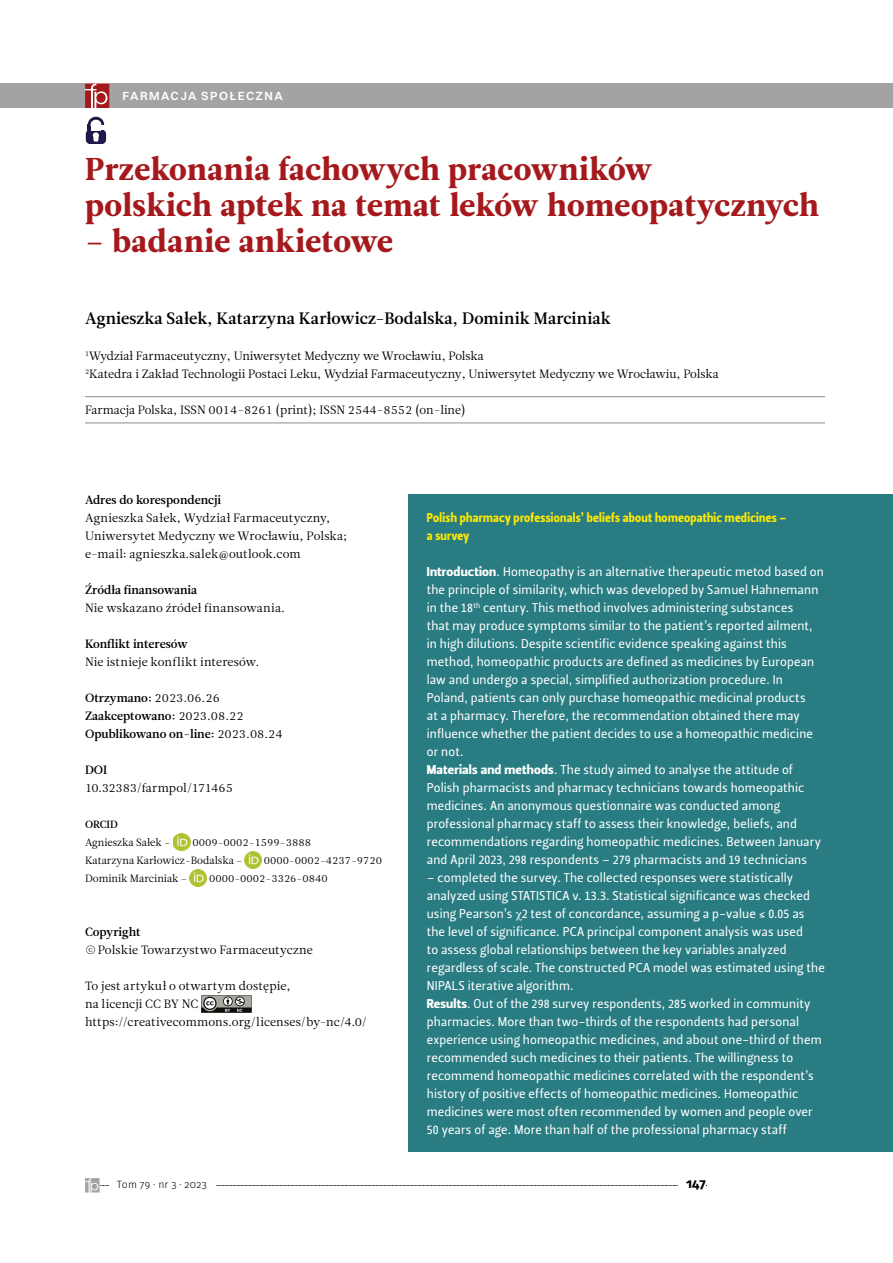
<style>
.page{position:relative;width:893px;height:1263px;background:#fff}
.page>*{position:absolute;margin:0;border:0;box-sizing:border-box;transform-origin:0 0}
.t1{font:31.5px/36px "Leitura News Roman 4";letter-spacing:.015em;color:#a5191c}
.t2{font:16.5px "Leitura News Roman 3";letter-spacing:.005em;color:#000}
.t3{font:700 13.5px "Fira Sans";color:#000}
.t4{font:12.75px/18px "Leitura Sans Grot 2";letter-spacing:.01em;color:#fff}
.t5{font:12.75px/18px "Leitura Sans Grot 4";letter-spacing:.025em;color:#ffea00;scale:.9 1}
.t6{font:12px/18px "Leitura News Roman 1";color:#000}
.t7{font:12px/18px "Leitura News Roman 3";color:#000}
.t8{font:12px "Leitura News Roman 1";letter-spacing:.02em;color:#000}
.t9{font:600 12px "Switzer";letter-spacing:.12em;color:#fff}
.t10{font:10.5px/18px "Leitura News Roman 1";color:#000}
.t11{font:300 10.5px "Fira Sans";letter-spacing:.025em;color:#000}
.t12{font:10.5px "Leitura News Roman 3";letter-spacing:-.01em;color:#000}
.s1{font-family:"Leitura News Roman 1"}
.s2{font-family:"Leitura Sans Grot 4"}
</style>
<div class="page">
<div style="left:0;top:83px;width:893px;height:25px;background:#a3a3a3"></div>
<svg style="left:85px;top:83px;width:25px;height:25px"></svg>
<svg style="left:85px;top:1178px;width:622px;height:14px"></svg>
<hr style="left:85px;top:396px;width:740px;height:1px;background:#8b8b8b">
<hr style="left:85px;top:423px;width:740px;height:1px;background:#8b8b8b">
<div style="left:409px;top:494px;width:484px;height:658px;background:#287c82"></div>
<img style="left:173px;top:833px;width:17px;height:17px">
<img style="left:245px;top:851px;width:17px;height:17px">
<img style="left:190px;top:869px;width:17px;height:17px">
<svg style="left:201px;top:995px;width:51px;height:18px"></svg>
<svg style="left:85px;top:117px;width:22px;height:27px"></svg>
<svg style="left:88px;top:117px;width:16px;height:15px"></svg>
<div style="left:86px;top:130px;width:20px;height:14px;background:#1e194b;border-radius:4px"></div>
<svg style="left:93px;top:132px;width:6px;height:10px"></svg>
<svg style="left:88px;top:124px;width:16px;height:7px"></svg>
<div style="left:91px;top:120px;width:10px;height:10px;background:#fff;border-radius:50%"></div>
<div style="left:96px;top:125px;width:10px;height:5px;background:#fff"></div>
<div style="left:91px;top:124px;width:9px;height:6px;background:#fff"></div>
<p class="t9" style="left:122px;top:89px;width:162px">FARMACJA SPOŁECZNA</p>
<h1 class="t1" style="left:85px;top:151px;width:735px">Przekonania fachowych pracowników<br>polskich aptek na temat leków homeopatycznych</h1>
<h1 class="t1" style="left:85px;top:223px;width:309px">– badanie ankietowe</h1>
<p class="t2" style="left:85px;top:309px;width:527px">Agnieszka Sałek, Katarzyna Karłowicz-Bodalska, Dominik Marciniak</p>
<p class="t6" style="left:85px;top:347px;width:635px"><sup>1</sup>Wydział Farmaceutyczny, Uniwersytet Medyczny we Wrocławiu, Polska<br><sup>2</sup>Katedra i Zakład Technologii Postaci Leku, Wydział Farmaceutyczny, Uniwersytet Medyczny we Wrocławiu, Polska</p>
<p class="t6" style="left:85px;top:401px;width:382px">Farmacja Polska, ISSN 0014-8261 (print); ISSN 2544-8552 (on-line)</p>
<p class="t7" style="left:85px;top:491px;width:138px">Adres do korespondencji</p>
<p class="t6" style="left:85px;top:509px;width:264px">Agnieszka Sałek, Wydział Farmaceutyczny,<br>Uniwersytet Medyczny we Wrocławiu, Polska; e-mail: agnieszka.salek@outlook.com</p>
<p class="t7" style="left:85px;top:581px;width:114px">Źródła finansowania</p>
<p class="t8" style="left:85px;top:601px;width:202px">Nie wskazano źródeł finansowania.</p>
<p class="t7" style="left:85px;top:635px;width:104px">Konflikt interesów</p>
<p class="t6" style="left:85px;top:653px;width:176px">Nie istnieje konflikt interesów.</p>
<p class="t7" style="left:85px;top:689px;width:199px">Otrzymano: <span class="s1">2023.06.26<br></span>Zaakceptowano: <span class="s1">2023.08.22<br></span>Opublikowano on-line: <span class="s1">2023.08.24</span></p>
<p class="t7" style="left:85px;top:761px;width:24px">DOI</p>
<p class="t6" style="left:85px;top:779px;width:149px">10.32383/farmpol/171465</p>
<p class="t12" style="left:85px;top:818px;width:34px">ORCID</p>
<p class="t10" style="left:85px;top:834px;width:87px">Agnieszka Sałek –</p>
<p class="t10" style="left:85px;top:834px;width:227px;text-indent:107px">0009-0002-1599-3888<br>Katarzyna Karłowicz-Bodalska –</p>
<p class="t10" style="left:264px;top:852px;width:120px">0000-0002-4237-9720</p>
<p class="t10" style="left:85px;top:870px;width:104px">Dominik Marciniak –</p>
<p class="t10" style="left:209px;top:870px;width:120px">0000-0002-3326-0840</p>
<p class="t7" style="left:85px;top:923px;width:57px">Copyright</p>
<p class="t6" style="left:85px;top:941px;width:229px">©Polskie Towarzystwo Farmaceutyczne</p>
<p class="t6" style="left:85px;top:977px;width:284px">To jest artykuł o otwartym dostępie,<br>na licencji CC BY NC https://creativecommons.org/licenses/by-nc/4.0/</p>
<p class="t5" style="left:427px;top:509px;width:401px">Polish pharmacy professionals’ beliefs about homeopathic medicines – a survey</p>
<p class="t4" style="left:427px;top:563px;width:399px"><span class="s2">Introduction</span>. Homeopathy is an alternative therapeutic metod based on the principle of similarity, which was developed by Samuel Hahnemann in the 18<sup>th</sup> century. This method involves administering substances<br>that may produce symptoms similar to the patient’s reported ailment, in high dilutions. Despite scientific evidence speaking against this method, homeopathic products are defined as medicines by European law and undergo a special, simplified authorization procedure. In Poland, patients can only purchase homeopathic medicinal products<br>at a pharmacy. Therefore, the recommendation obtained there may influence whether the patient decides to use a homeopathic medicine or not.<br><span class="s2">Materials and methods</span>. The study aimed to analyse the attitude of Polish pharmacists and pharmacy technicians towards homeopathic medicines. An anonymous questionnaire was conducted among professional pharmacy staff to assess their knowledge, beliefs, and recommendations regarding homeopathic medicines. Between January and April 2023, 298 respondents – 279 pharmacists and 19 technicians</p>
<p class="t4" style="left:427px;top:869px;width:400px">– completed the survey. The collected responses were statistically analyzed using STATISTICA v. 13.3. Statistical significance was checked using Pearson’s 2 test of concordance, assuming a p-value ≤ 0.05 as the level of significance. PCA principal component analysis was used<br>to assess global relationships between the key variables analyzed regardless of scale. The constructed PCA model was estimated using the NIPALS iterative algorithm.<br><span class="s2">Results</span>. Out of the 298 survey respondents, 285 worked in community pharmacies. More than two-thirds of the respondents had personal experience using homeopathic medicines, and about one-third of them recommended such medicines to their patients. The willingness to recommend homeopathic medicines correlated with the respondent’s history of positive effects of homeopathic medicines. Homeopathic medicines were most often recommended by women and people over 50 years of age. More than half of the professional pharmacy staff</p>
<p class="t11" style="left:117px;top:1177px;width:92px">Tom 79 · nr 3 · 2023</p>
<p class="t3" style="left:686px;top:1172px;width:21px">147</p>
</div>
